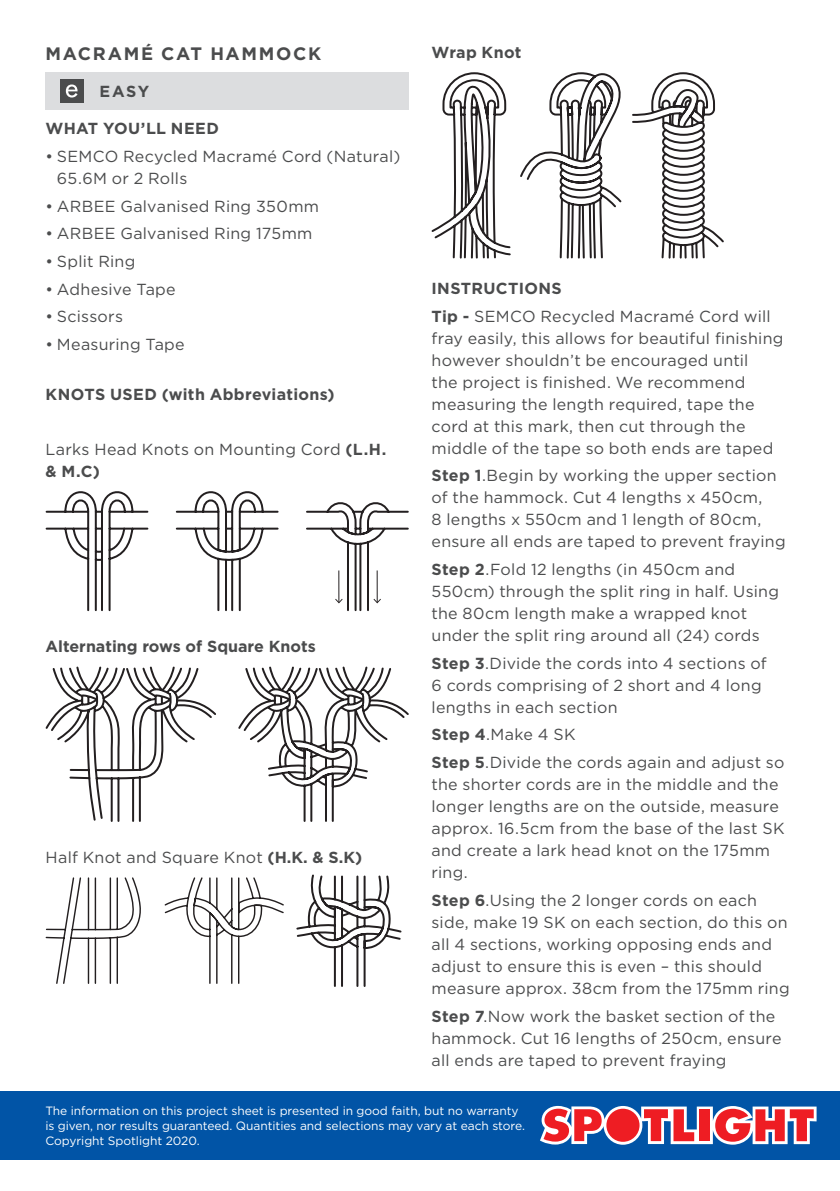
<style>
.page{position:relative;width:840px;height:1191px;background:#fff}
.page>*{position:absolute;margin:0;border:0;box-sizing:border-box;transform-origin:0 0}
.COPY{font:700 18px "Gotham";letter-spacing:.09em;color:#4b4c4d}
.COPY-2{font:16px/22px "Gotham";letter-spacing:.015em;color:#4b4c4d}
.COPY-3{font:700 16px "Gotham";letter-spacing:.02em;color:#4b4c4d}
.BULLET_POINT_COPY{font:700 16px "Gotham";color:#4b4c4d}
.BULLET_POINT_COPY-2{font:16px "Gotham";letter-spacing:.02em;color:#4b4c4d}
.BULLET_POINT_COPY-3{font:700 16px "Gotham";letter-spacing:.02em;color:#4b4c4d}
.t1{font:12px/15px "Gotham";letter-spacing:-.005em;color:#fff}
.s1{font-weight:700}
</style>
<div class="page">
<svg style="left:45px;top:491px;width:364px;height:121px"></svg>
<hr style="left:338px;top:570px;width:1px;height:32px;background:#231f20">
<svg style="left:335px;top:599px;width:7px;height:4px"></svg>
<hr style="left:376px;top:570px;width:1px;height:32px;background:#231f20">
<svg style="left:373px;top:599px;width:8px;height:4px"></svg>
<svg style="left:45px;top:666px;width:364px;height:156px"></svg>
<svg style="left:45px;top:877px;width:239px;height:107px"></svg>
<svg style="left:431px;top:72px;width:293px;height:187px"></svg>
<div style="left:46px;top:72px;width:362px;height:38px;background:#dcdddf"></div>
<div style="left:60px;top:79px;width:24px;height:24px;background:#4b4c4d"></div>
<svg style="left:66px;top:84px;width:11px;height:14px"></svg>
<svg style="left:296px;top:874px;width:106px;height:113px"></svg>
<div style="left:0;top:1090px;width:839px;height:69px;background:#0154a6"></div>
<svg style="left:540px;top:1106px;width:276px;height:38px;background:#c77183"></svg>
<p class="COPY" style="left:46px;top:41px;width:277px">MACRAMÉ CAT HAMMOCK</p>
<p class="BULLET_POINT_COPY" style="left:99px;top:81px;width:51px">EASY</p>
<p class="COPY-3" style="left:46px;top:118px;width:175px">WHAT YOU’LL NEED</p>
<p class="COPY-2" style="left:57px;top:145px;width:344px;text-indent:-11px">• SEMCO Recycled Macramé Cord (Natural)<br>65.6M or 2 Rolls</p>
<p class="COPY-2" style="left:46px;top:195px;width:275px">• ARBEE Galvanised Ring 350mm</p>
<p class="COPY-2" style="left:46px;top:222px;width:268px">• ARBEE Galvanised Ring 175mm</p>
<p class="COPY-2" style="left:46px;top:250px;width:91px">• Split Ring</p>
<p class="COPY-2" style="left:46px;top:278px;width:131px">• Adhesive Tape</p>
<p class="COPY-2" style="left:46px;top:305px;width:79px">• Scissors</p>
<p class="COPY-2" style="left:46px;top:333px;width:141px">• Measuring Tape</p>
<p class="BULLET_POINT_COPY-3" style="left:46px;top:383px;width:290px">KNOTS USED (with Abbreviations)</p>
<p class="COPY-2" style="left:46px;top:438px;width:342px">Larks Head Knots on Mounting Cord <span class="s1">(L.H. &amp; M.C)</span></p>
<p class="BULLET_POINT_COPY" style="left:46px;top:636px;width:271px">Alternating rows of Square Knots</p>
<p class="BULLET_POINT_COPY-2" style="left:46px;top:847px;width:318px">Half Knot and Square Knot <span class="s1">(H.K. &amp; S.K)</span></p>
<p class="COPY-3" style="left:431px;top:42px;width:91px">Wrap Knot</p>
<p class="COPY-3" style="left:431px;top:278px;width:132px">INSTRUCTIONS</p>
<p class="COPY-2" style="left:431px;top:305px;width:353px"><span class="s1">Tip -</span> SEMCO Recycled Macramé Cord will fray easily, this allows for beautiful finishing however shouldn’t be encouraged until<br>the project is finished. We recommend measuring the length required, tape the cord at this mark, then cut through the middle of the tape so both ends are taped</p>
<p class="COPY-2" style="left:431px;top:464px;width:355px"><span class="s1">Step 1</span>.Begin by working the upper section of the hammock. Cut 4 lengths x 450cm,<br>8 lengths x 550cm and 1 length of 80cm, ensure all ends are taped to prevent fraying</p>
<p class="COPY-2" style="left:431px;top:558px;width:349px"><span class="s1">Step 2</span>.Fold 12 lengths (in 450cm and 550cm) through the split ring in half. Using the 80cm length make a wrapped knot under the split ring around all (24) cords</p>
<p class="COPY-2" style="left:431px;top:652px;width:336px"><span class="s1">Step 3</span>.Divide the cords into 4 sections of<br>6 cords comprising of 2 short and 4 long lengths in each section</p>
<p class="COPY-2" style="left:431px;top:723px;width:145px"><span class="s1">Step 4</span>.Make 4 SK</p>
<p class="COPY-2" style="left:431px;top:751px;width:354px"><span class="s1">Step 5</span>.Divide the cords again and adjust so the shorter cords are in the middle and the longer lengths are on the outside, measure approx. 16.5cm from the base of the last SK and create a lark head knot on the 175mm ring.</p>
<p class="COPY-2" style="left:431px;top:889px;width:359px"><span class="s1">Step 6</span>.Using the 2 longer cords on each side, make 19 SK on each section, do this on all 4 sections, working opposing ends and adjust to ensure this is even – this should measure approx. 38cm from the 175mm ring</p>
<p class="COPY-2" style="left:431px;top:1004px;width:351px"><span class="s1">Step 7</span>.Now work the basket section of the hammock. Cut 16 lengths of 250cm, ensure all ends are taped to prevent fraying</p>
<p class="t1" style="left:45px;top:1103px;width:481px">The information on this project sheet is presented in good faith, but no warranty is given, nor results guaranteed. Quantities and selections may vary at each store.<br>Copyright Spotlight 2020.</p>
</div>
